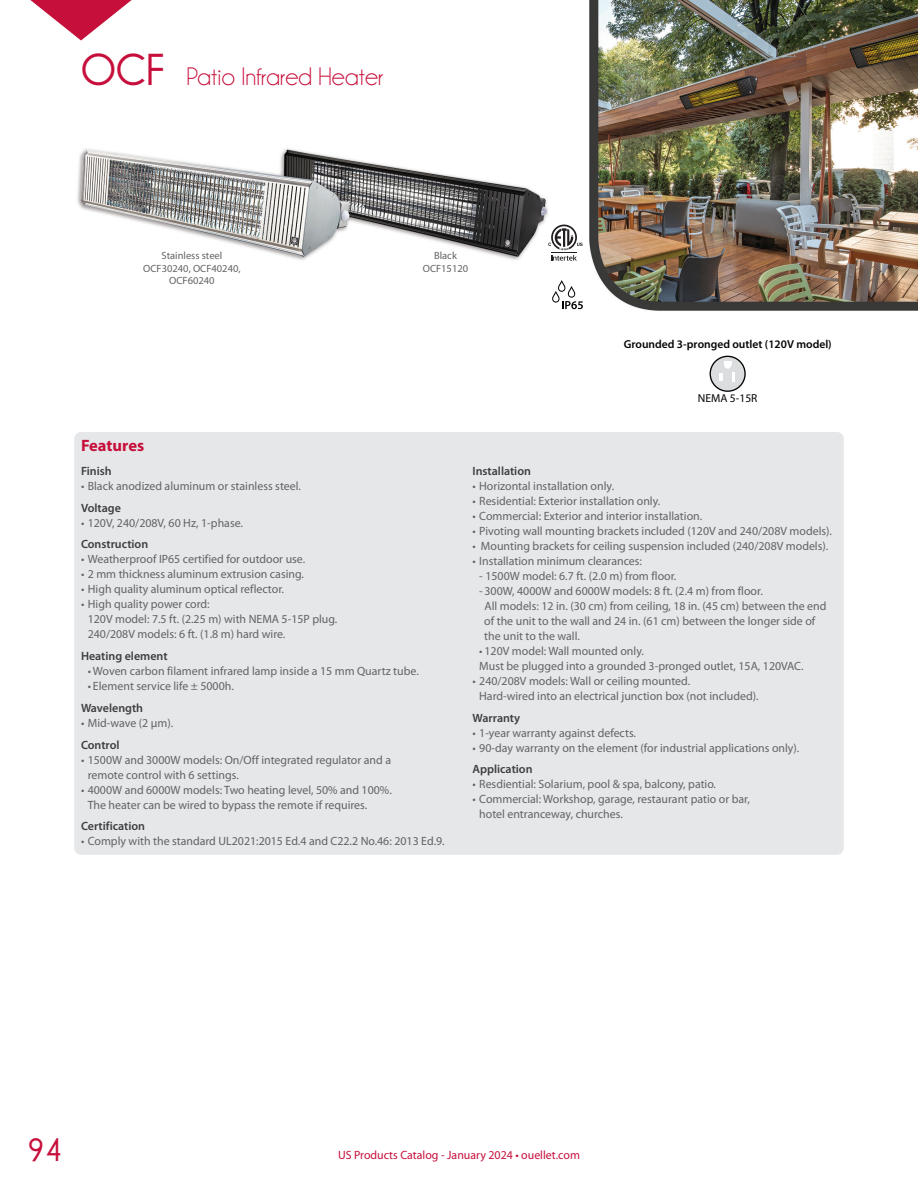
<style>
.page{position:relative;width:918px;height:1188px;background:#fff}
.page>*{position:absolute;margin:0;border:0;box-sizing:border-box;transform-origin:0 0}
.t1{font:700 45px "Champagne&Limousines";color:#c70f3b}
.t2{font:700 33px "Champagne&Limousines";color:#c70f3b}
.t3{font:25.5px "Champagne&Limousines";color:#c70f3b}
.t4{font:700 16.5px "Myriad Pro";color:#c70f3b}
.t5{font:12px/15px "Myriad Pro";color:#636366}
.t6{font:600 12px "Myriad Pro";color:#3e3e3f}
.t7{font:12px "Myriad Pro";color:#c70f3b}
.t8{font:600 11.55px "Myriad Pro";color:#040503}
.t9{font:11.55px "Myriad Pro";color:#040503}
.t10{font:10.5px/12.6px "Myriad Pro";color:#636366;text-align:center}
</style>
<div class="page">
<img style="left:77px;top:0;width:841px;height:311px">
<div style="left:74px;top:432px;width:770px;height:423px;background:#e6e7e9;border-radius:7px"></div>
<svg style="left:30px;top:0;width:102px;height:40px"></svg>
<svg style="left:551px;top:280px;width:32px;height:29px"></svg>
<svg style="left:548px;top:225px;width:35px;height:36px"></svg>
<div style="left:710px;top:356px;width:35px;height:35px;background:#dcdddf;border-radius:50%"></div>
<div style="left:710px;top:356px;width:36px;height:36px;border:1px solid #040503;border-radius:50%"></div>
<div style="left:724px;top:362px;width:7px;height:7px;background:#fff;border-radius:50%"></div>
<svg style="left:719px;top:373px;width:3px;height:8px"></svg>
<svg style="left:733px;top:372px;width:2px;height:9px"></svg>
<p class="t1" style="left:81px;top:45px;width:85px">OCF</p>
<p class="t3" style="left:186px;top:62px;width:198px">Patio Infrared Heater</p>
<p class="t10" style="left:162px;top:249px;width:62px">Stainless steel</p>
<p class="t10" style="left:143px;top:262px;width:99px">OCF30240, OCF40240,<br>OCF60240</p>
<p class="t4" style="left:81px;top:436px;width:65px">Features</p>
<p class="t10" style="left:434px;top:249px;width:24px">Black</p>
<p class="t10" style="left:423px;top:262px;width:47px">OCF15120</p>
<p class="t8" style="left:624px;top:338px;width:210px">Grounded 3-pronged outlet (120V model)</p>
<p class="t9" style="left:698px;top:391px;width:61px">NEMA 5-15R</p>
<p class="t6" style="left:81px;top:464px;width:32px">Finish</p>
<p class="t5" style="left:81px;top:478px;width:221px">• Black anodized aluminum or stainless steel.</p>
<p class="t6" style="left:81px;top:501px;width:41px">Voltage</p>
<p class="t5" style="left:81px;top:515px;width:164px">• 120V, 240/208V, 60 Hz, 1-phase.</p>
<p class="t6" style="left:81px;top:538px;width:69px">Construction</p>
<p class="t5" style="left:81px;top:552px;width:226px">• Weatherproof IP65 certified for outdoor use.</p>
<p class="t5" style="left:81px;top:567px;width:225px">• 2 mm thickness aluminum extrusion casing.</p>
<p class="t5" style="left:81px;top:582px;width:205px">• High quality aluminum optical reflector.</p>
<p class="t5" style="left:88px;top:597px;width:251px;text-indent:-7px">• High quality power cord:<br>120V model: 7.5 ft. (2.25 m) with NEMA 5-15P plug.<br>240/208V models: 6 ft. (1.8 m) hard wire.</p>
<p class="t6" style="left:81px;top:649px;width:88px">Heating element</p>
<p class="t5" style="left:88px;top:664px;width:333px">• Woven carbon filament infrared lamp inside a 15 mm Quartz tube.</p>
<p class="t5" style="left:88px;top:679px;width:148px">• Element service life ± 5000h.</p>
<p class="t6" style="left:81px;top:701px;width:64px">Wavelength</p>
<p class="t5" style="left:81px;top:715px;width:94px">• Mid-wave (2 µm).</p>
<p class="t6" style="left:81px;top:738px;width:40px">Control</p>
<p class="t5" style="left:88px;top:752px;width:305px;text-indent:-7px">• 1500W and 3000W models: On/Off integrated regulator and a remote control with 6 settings.</p>
<p class="t5" style="left:88px;top:782px;width:306px;text-indent:-7px">• 4000W and 6000W models: Two heating level, 50% and 100%.<br>The heater can be wired to bypass the remote if requires.</p>
<p class="t6" style="left:81px;top:820px;width:66px">Certification</p>
<p class="t5" style="left:81px;top:834px;width:365px">• Comply with the standard UL2021:2015 Ed.4 and C22.2 No.46: 2013 Ed.9.</p>
<p class="t6" style="left:472px;top:464px;width:60px">Installation</p>
<p class="t5" style="left:472px;top:478px;width:143px">• Horizontal installation only.</p>
<p class="t5" style="left:472px;top:493px;width:189px">• Residential: Exterior installation only.</p>
<p class="t5" style="left:472px;top:508px;width:231px">• Commercial: Exterior and interior installation.</p>
<p class="t5" style="left:472px;top:523px;width:361px">• Pivoting wall mounting brackets included (120V and 240/208V models).</p>
<p class="t5" style="left:472px;top:538px;width:357px">• Mounting brackets for ceiling suspension included (240/208V models).</p>
<p class="t5" style="left:472px;top:553px;width:171px">• Installation minimum clearances:</p>
<p class="t5" style="left:479px;top:568px;width:199px">- 1500W model: 6.7 ft. (2.0 m) from floor.</p>
<p class="t5" style="left:484px;top:583px;width:344px;text-indent:-5px">- 300W, 4000W and 6000W models: 8 ft. (2.4 m) from floor.<br>All models: 12 in. (30 cm) from ceiling, 18 in. (45 cm) between the end of the unit to the wall and 24 in. (61 cm) between the longer side of the unit to the wall.</p>
<p class="t5" style="left:479px;top:643px;width:326px">• 120V model: Wall mounted only.<br>Must be plugged into a grounded 3-pronged outlet, 15A, 120VAC.</p>
<p class="t5" style="left:479px;top:673px;width:281px;text-indent:-7px">• 240/208V models: Wall or ceiling mounted.<br>Hard-wired into an electrical junction box (not included).</p>
<p class="t6" style="left:472px;top:711px;width:49px">Warranty</p>
<p class="t5" style="left:472px;top:725px;width:165px">• 1-year warranty against defects.</p>
<p class="t5" style="left:472px;top:740px;width:328px">• 90-day warranty on the element (for industrial applications only).</p>
<p class="t6" style="left:472px;top:763px;width:62px">Application</p>
<p class="t5" style="left:472px;top:777px;width:245px">• Resdiential: Solarium, pool &amp; spa, balcony, patio.</p>
<p class="t5" style="left:479px;top:792px;width:272px;text-indent:-7px">• Commercial: Workshop, garage, restaurant patio or bar, hotel entranceway, churches.</p>
<h2 class="t2" style="left:27px;top:1131px;width:37px">94</h2>
<p class="t7" style="left:338px;top:1148px;width:243px">US Products Catalog - January 2024 • ouellet.com</p>
</div>
